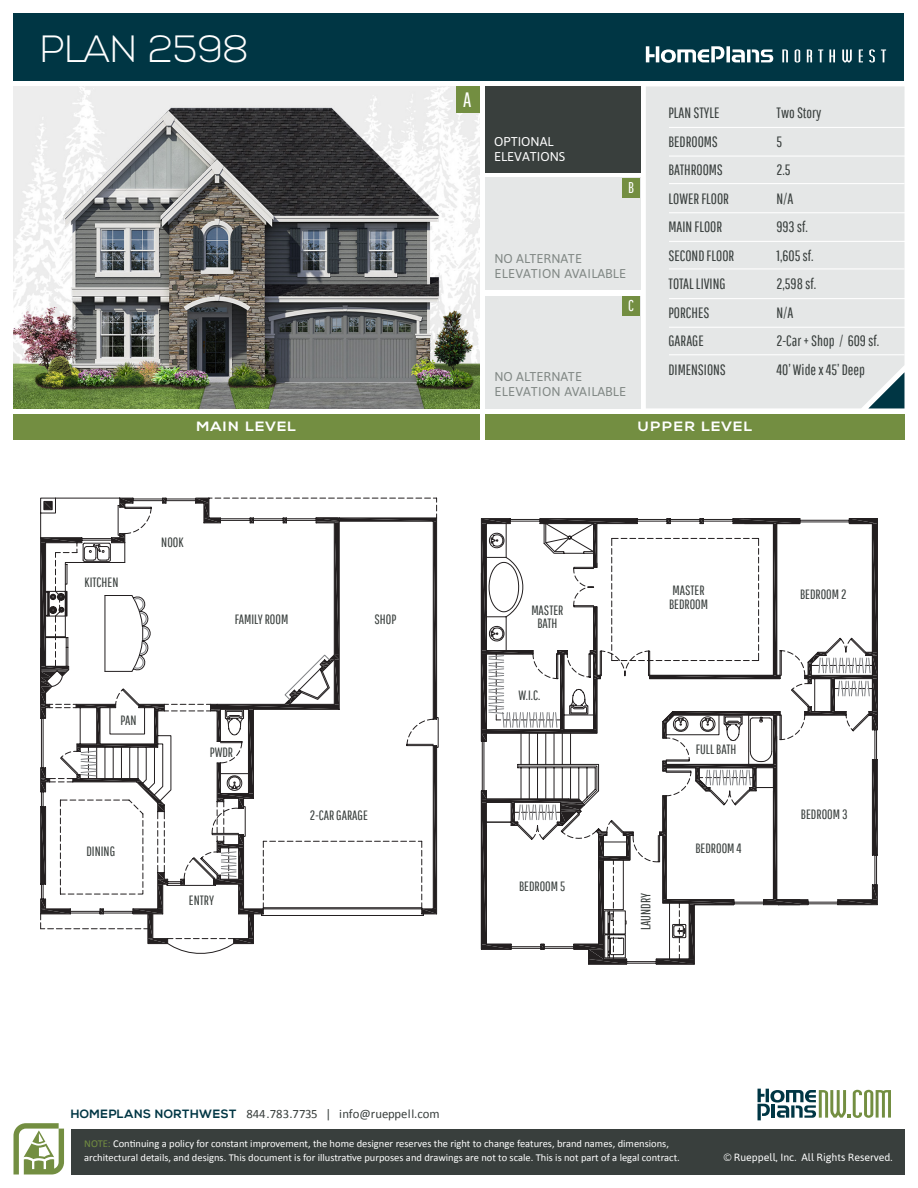
<style>
.page{position:relative;width:918px;height:1188px;background:#fff}
.page>*{position:absolute;margin:0;border:0;box-sizing:border-box;transform-origin:0 0}
.t1{font:300 37.95px "Nexa";color:#fff}
.t2{font:20.85px "Pathway Gothic One";color:#fff}
.t3{font:15.6px "Pathway Gothic One";color:#fff}
.t4{font:15px "Pathway Gothic One";color:#393f3d}
.t5{font:13.5px/13.5px "Pathway Gothic One";color:#393f3d}
.t6{font:700 13.5px "Nexa";letter-spacing:.09em;color:#fff;scale:1.11 1}
.t7{font:700 13.5px "Nexa";letter-spacing:.06em;color:#fff;scale:1.11 1}
.t8{font:12.75px "Calibri";color:#393f3d}
.t9{font:12.75px "Asap";letter-spacing:.02em;color:#808784}
.t10{font:12.75px "Asap";color:#808784}
.t11{font:12.75px "Asap";color:#fff}
.t12{font:10.5px/13.5px "Calibri";color:#fff}
.t13{font:10.5px "Asap";color:#fff}
.s1{font-family:"Nexa";font-weight:700;font-size:12px;color:#003644}
.s2{color:#738e41}
</style>
<div class="page">
<div style="left:14px;top:14px;width:890px;height:67px;background:#003644"></div>
<div style="left:71px;top:1129px;width:833px;height:45px;background:#393f3d"></div>
<svg style="left:14px;top:1123px;width:50px;height:52px"></svg>
<svg style="left:758px;top:1089px;width:133px;height:31px"></svg>
<div style="left:485px;top:177px;width:155px;height:113px;background:#e5e7e7"></div>
<div style="left:485px;top:296px;width:155px;height:113px;background:#e5e7e7"></div>
<img style="left:14px;top:86px;width:466px;height:322px">
<div style="left:485px;top:86px;width:155px;height:87px;background:#393f3d"></div>
<div style="left:456px;top:86px;width:23px;height:27px;background:#738e41"></div>
<div style="left:622px;top:178px;width:18px;height:20px;background:#738e41"></div>
<div style="left:646px;top:86px;width:258px;height:322px;background:#e5e7e7"></div>
<hr style="left:669px;top:127px;width:240px;height:1px;background:#fff">
<hr style="left:669px;top:156px;width:240px;height:1px;background:#fff">
<hr style="left:669px;top:183px;width:236px;height:1px;background:#fff">
<svg style="left:868px;top:372px;width:36px;height:36px"></svg>
<hr style="left:669px;top:212px;width:240px;height:1px;background:#fff">
<hr style="left:669px;top:241px;width:240px;height:1px;background:#fff">
<hr style="left:669px;top:268px;width:236px;height:1px;background:#fff">
<hr style="left:669px;top:298px;width:240px;height:1px;background:#fff">
<hr style="left:669px;top:327px;width:240px;height:1px;background:#fff">
<hr style="left:669px;top:354px;width:236px;height:1px;background:#fff">
<div style="left:622px;top:296px;width:18px;height:19px;background:#738e41"></div>
<div style="left:485px;top:414px;width:419px;height:25px;background:#738e41"></div>
<div style="left:14px;top:414px;width:466px;height:25px;background:#738e41"></div>
<svg style="left:818px;top:49px;width:5px;height:13px"></svg>
<svg style="left:842px;top:49px;width:10px;height:13px"></svg>
<svg style="left:869px;top:49px;width:6px;height:14px"></svg>
<svg style="left:795px;top:49px;width:5px;height:14px"></svg>
<svg style="left:807px;top:49px;width:5px;height:13px"></svg>
<svg style="left:829px;top:49px;width:6px;height:13px"></svg>
<svg style="left:859px;top:49px;width:4px;height:13px"></svg>
<svg style="left:782px;top:49px;width:6px;height:13px"></svg>
<svg style="left:881px;top:49px;width:5px;height:13px"></svg>
<svg style="left:646px;top:46px;width:127px;height:17px"></svg>
<svg style="left:40px;top:498px;width:397px;height:456px"></svg>
<svg style="left:481px;top:519px;width:396px;height:445px"></svg>
<p class="t1" style="left:40px;top:28px;width:210px">PLAN 2598</p>
<p class="t2" style="left:463px;top:87px;width:10px">A</p>
<p class="t11" style="left:494px;top:134px;width:61px">OPTIONAL</p>
<p class="t11" style="left:494px;top:149px;width:73px">ELEVATIONS</p>
<p class="t3" style="left:628px;top:178px;width:7px">B</p>
<p class="t10" style="left:495px;top:251px;width:89px">NO ALTERNATE</p>
<p class="t9" style="left:495px;top:266px;width:133px">ELEVATION AVAILABLE</p>
<p class="t3" style="left:628px;top:296px;width:7px">C</p>
<p class="t10" style="left:495px;top:369px;width:89px">NO ALTERNATE</p>
<p class="t9" style="left:495px;top:384px;width:133px">ELEVATION AVAILABLE</p>
<p class="t4" style="left:669px;top:104px;width:53px">PLAN STYLE</p>
<p class="t4" style="left:777px;top:104px;width:46px">Two Story</p>
<p class="t4" style="left:669px;top:132px;width:51px">BEDROOMS</p>
<p class="t4" style="left:777px;top:132px;width:7px">5</p>
<p class="t4" style="left:669px;top:161px;width:56px">BATHROOMS</p>
<p class="t4" style="left:777px;top:161px;width:16px">2.5</p>
<p class="t4" style="left:669px;top:189px;width:62px">LOWER FLOOR</p>
<p class="t4" style="left:777px;top:189px;width:19px">N/A</p>
<p class="t4" style="left:669px;top:218px;width:55px">MAIN FLOOR</p>
<p class="t4" style="left:777px;top:218px;width:33px">993 sf.</p>
<p class="t4" style="left:669px;top:246px;width:67px">SECOND FLOOR</p>
<p class="t4" style="left:777px;top:246px;width:39px">1,605 sf.</p>
<p class="t4" style="left:669px;top:275px;width:59px">TOTAL LIVING</p>
<p class="t4" style="left:777px;top:275px;width:41px">2,598 sf.</p>
<p class="t4" style="left:669px;top:303px;width:42px">PORCHES</p>
<p class="t4" style="left:777px;top:303px;width:19px">N/A</p>
<p class="t4" style="left:669px;top:332px;width:37px">GARAGE</p>
<p class="t4" style="left:777px;top:332px;width:104px">2-Car + Shop / 609 sf.</p>
<p class="t4" style="left:669px;top:360px;width:59px">DIMENSIONS</p>
<p class="t4" style="left:777px;top:360px;width:90px">40’ Wide x 45’ Deep</p>
<p class="t7" style="left:197px;top:419px;width:91px">MAIN LEVEL</p>
<p class="t6" style="left:638px;top:419px;width:105px">UPPER LEVEL</p>
<p class="t5" style="left:85px;top:575px;width:35px">KITCHEN</p>
<p class="t5" style="left:161px;top:535px;width:24px">NOOK</p>
<p class="t5" style="left:235px;top:612px;width:55px">FAMILY ROOM</p>
<p class="t5" style="left:375px;top:612px;width:23px">SHOP</p>
<p class="t5" style="left:121px;top:713px;width:17px">PAN</p>
<p class="t5" style="left:86px;top:844px;width:30px">DINING</p>
<p class="t5" style="left:210px;top:745px;width:25px">PWDR</p>
<p class="t5" style="left:189px;top:893px;width:27px">ENTRY</p>
<p class="t5" style="left:310px;top:808px;width:60px">2-CAR GARAGE</p>
<p class="t5" style="left:531px;top:603px;width:34px;text-align:center">MASTER<br>BATH</p>
<p class="t5" style="left:518px;top:689px;width:23px">W.I.C.</p>
<p class="t5" style="left:519px;top:880px;width:48px">BEDROOM 5</p>
<p class="t5" style="left:669px;top:583px;width:41px">MASTER<br>BEDROOM</p>
<p class="t5" style="left:638px;top:930px;width:39px;rotate:-90deg">LAUNDRY</p>
<p class="t5" style="left:696px;top:742px;width:42px">FULL BATH</p>
<p class="t5" style="left:695px;top:841px;width:48px">BEDROOM 4</p>
<p class="t5" style="left:800px;top:587px;width:48px">BEDROOM 2</p>
<p class="t5" style="left:801px;top:807px;width:48px">BEDROOM 3</p>
<p class="t8" style="left:71px;top:1106px;width:370px"><span class="s1">HOMEPLANS NORTHWEST</span> 844.783.7735 | info@rueppell.com</p>
<p class="t12" style="left:84px;top:1137px;width:597px"><span class="s2">NOTE:</span> Continuing a policy for constant improvement, the home designer reserves the right to change features, brand names, dimensions, architectural details, and designs. This document is for illustrative purposes and drawings are not to scale. This is not part of a legal contract.</p>
<p class="t13" style="left:724px;top:1151px;width:170px">© Rueppell, Inc. All Rights Reserved.</p>
</div>
